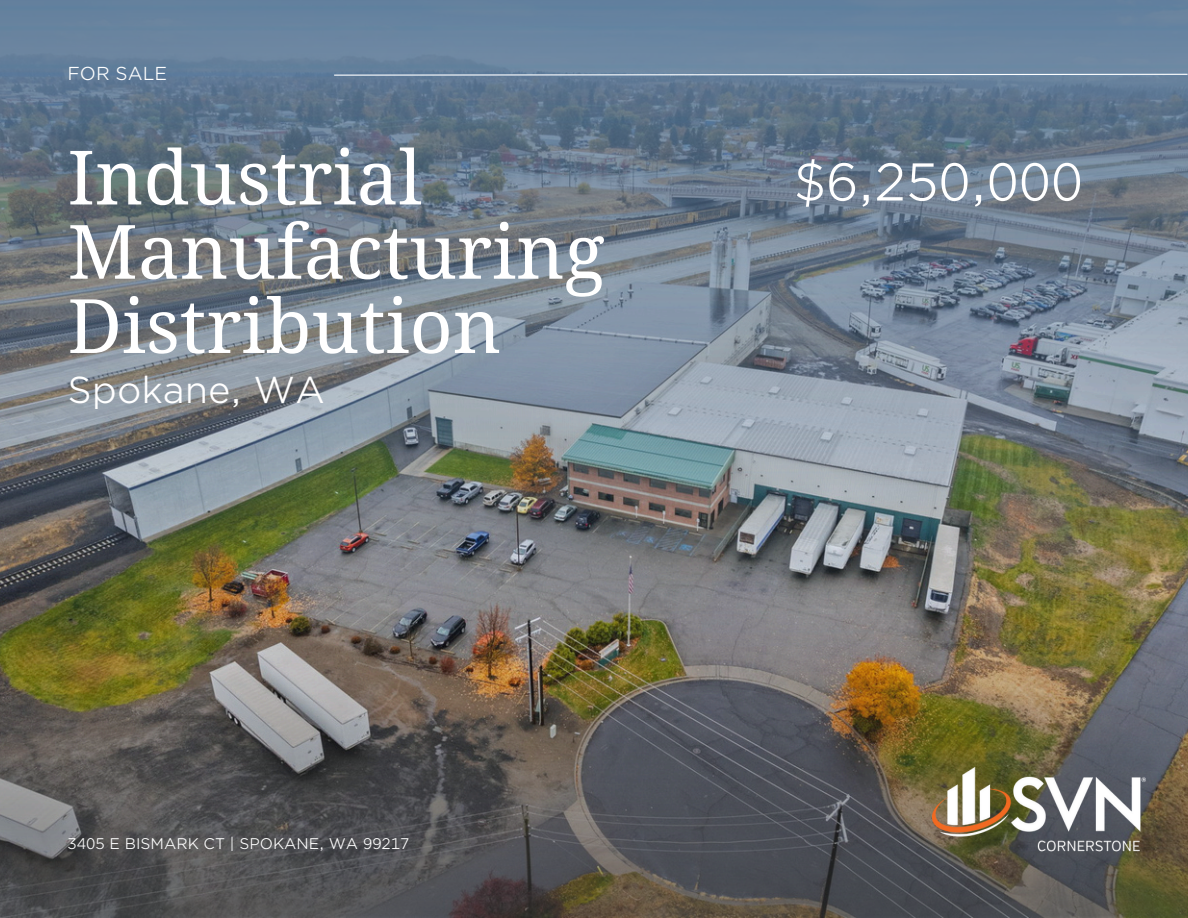
<style>
.page{position:relative;width:1188px;height:918px;background:#fff}
.page>*{position:absolute;margin:0;border:0;box-sizing:border-box;transform-origin:0 0}
.t1{font:75px/74.2px "Noto Serif";color:#fff}
.t2{font:51px "Gotham Office";color:#fff}
.t3{font:36px "Gotham Office";color:#fff}
.t4{font:18px "Gotham Office";color:#fff}
.t5{font:14.85px "Gotham Office";color:#fff}
</style>
<div class="page">
<img style="left:0;top:673px;width:1188px;height:245px">
<img style="left:933px;top:767px;width:212px;height:87px">
<img style="left:0;top:0;width:1188px;height:673px">
<svg style="left:333px;top:73px;width:855px;height:3px"></svg>
<p class="t4" style="left:68px;top:63px;width:101px">FOR SALE</p>
<h4 class="t1" style="left:68px;top:138px;width:539px">Industrial<br>Manufacturing<br>Distribution</h4>
<h1 class="t3" style="left:68px;top:368px;width:259px">Spokane, WA</h1>
<p class="t5" style="left:68px;top:835px;width:344px">3405 E BISMARK CT | SPOKANE, WA 99217</p>
<h3 class="t2" style="left:794px;top:152px;width:291px">$6,250,000</h3>
</div>
